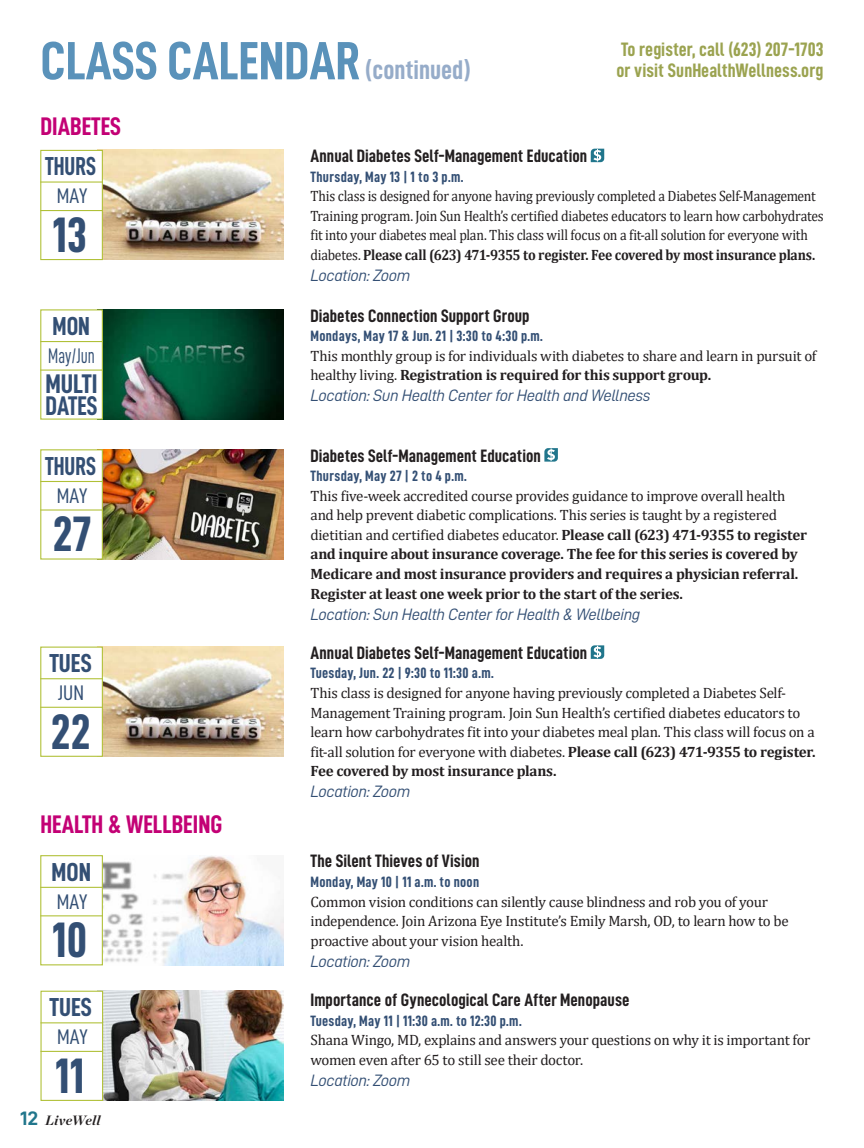
<style>
.page{position:relative;width:864px;height:1148px;background:#fff}
.page>*{position:absolute;margin:0;border:0;box-sizing:border-box;transform-origin:0 0}
.t1{font:54px "D DIN Condensed Bold";color:#5a92ba}
.SH_Healthy_U_Copy{font:49.95px "D DIN Condensed Bold";color:#334f74}
.SH_Healthy_U_Copy-2{font:27px/22.5px "D DIN Condensed Bold";color:#334f74}
.SH_Healthy_U_Copy-3{font:26.1px "D DIN Condensed Bold";color:#334f74}
.SH_Healthy_U_Copy-4{font:26.1px "D DIN Condensed Bold";color:#334f74;scale:.9 1}
.SH_Healthy_U_Copy-5{font:26.1px "D DIN Condensed Bold";color:#334f74;scale:.95 1}
.SH_Healthy_U_Copy-6{font:25.5px "D DIN Condensed Bold";color:#c30175}
.SH_Healthy_U_Copy-7{font:21.15px "D DIN Condensed";color:#334f74}
.SH_Healthy_U_Copy-8{font:21.15px "D DIN Condensed";color:#334f74;scale:.8 1}
.SH_Healthy_U_Copy-9{font:19.5px/21px "D DIN Condensed Bold";color:#9ba350}
.SH_Healthy_U_Copy-10{font:18px "D DIN Condensed Bold";color:#231f20}
.SH_Healthy_U_Copy-11{font:16.5px "D DIN Italic";letter-spacing:-.025em;color:#334f74}
.SH_Healthy_U_Copy-12{font:15px/19.5px "Cambria";letter-spacing:-.02em;color:#231f20}
.SH_Healthy_U_Copy-13{font:700 15px/19.5px "Cambria";letter-spacing:-.02em;color:#231f20}
.SH_Healthy_U_Copy-14{font:15px/19.6px "Cambria";letter-spacing:-.02em;color:#231f20;scale:.91 1}
.SH_Healthy_U_Copy-15{font:15px "D DIN Condensed Bold";letter-spacing:.02em;color:#334f74}
.t2{font:italic 700 13.5px "Chronicle Display";letter-spacing:.02em;color:#231f20}
.s1{font-size:27px;color:#96acc9}
.s2{font-family:"D DIN Exp Bold";font-weight:400;font-style:normal;font-size:19.5px;color:#21768c}
.s3{font-weight:700}
.s4{font-weight:400}
</style>
<div class="page">
<svg style="left:591px;top:149px;width:13px;height:13px"></svg>
<svg style="left:544px;top:448px;width:14px;height:13px"></svg>
<svg style="left:591px;top:645px;width:13px;height:14px"></svg>
<img style="left:103px;top:150px;width:181px;height:110px">
<div style="left:40px;top:150px;width:63px;height:110px;background:#fff;border:1px solid #b0c036"></div>
<hr style="left:40px;top:181px;width:63px;height:2px;background:#b0c036">
<hr style="left:40px;top:210px;width:63px;height:1px;background:#b0c036">
<img style="left:103px;top:309px;width:181px;height:110px">
<div style="left:40px;top:309px;width:63px;height:110px;background:#fff;border:1px solid #b0c036"></div>
<hr style="left:40px;top:341px;width:63px;height:1px;background:#b0c036">
<hr style="left:40px;top:369px;width:63px;height:1px;background:#b0c036">
<img style="left:103px;top:449px;width:181px;height:110px">
<div style="left:40px;top:449px;width:63px;height:110px;background:#fff;border:1px solid #b0c036"></div>
<hr style="left:40px;top:481px;width:63px;height:1px;background:#b0c036">
<hr style="left:40px;top:509px;width:63px;height:1px;background:#b0c036">
<img style="left:103px;top:646px;width:181px;height:110px">
<div style="left:40px;top:646px;width:63px;height:110px;background:#fff;border:1px solid #b0c036"></div>
<hr style="left:40px;top:678px;width:63px;height:1px;background:#b0c036">
<hr style="left:40px;top:706px;width:63px;height:2px;background:#b0c036">
<img style="left:103px;top:855px;width:181px;height:110px">
<div style="left:40px;top:855px;width:63px;height:110px;background:#fff;border:1px solid #b0c036"></div>
<hr style="left:40px;top:886px;width:63px;height:2px;background:#b0c036">
<hr style="left:40px;top:915px;width:63px;height:1px;background:#b0c036">
<img style="left:103px;top:990px;width:181px;height:110px">
<div style="left:41px;top:990px;width:62px;height:110px;background:#fff;border:1px solid #b0c036"></div>
<hr style="left:40px;top:1022px;width:63px;height:1px;background:#b0c036">
<hr style="left:40px;top:1050px;width:63px;height:1px;background:#b0c036">
<p class="t1" style="left:40px;top:31px;width:432px">CLASS CALENDAR <span class="s1">(continued)</span></p>
<p class="SH_Healthy_U_Copy-9" style="left:617px;top:38px;width:208px">To register, call (623) 207-1703 or visit SunHealthWellness.org</p>
<p class="SH_Healthy_U_Copy-6" style="left:40px;top:112px;width:82px">DIABETES</p>
<p class="SH_Healthy_U_Copy-4" style="left:45px;top:152px;width:58px">THURS</p>
<p class="SH_Healthy_U_Copy-7" style="left:57px;top:184px;width:32px">MAY</p>
<p class="SH_Healthy_U_Copy" style="left:52px;top:207px;width:36px">13</p>
<p class="SH_Healthy_U_Copy-5" style="left:53px;top:311px;width:41px">MON</p>
<p class="SH_Healthy_U_Copy-8" style="left:48px;top:344px;width:60px">May/Jun</p>
<p class="SH_Healthy_U_Copy-2" style="left:45px;top:372px;width:54px">MULTI<br>DATES</p>
<p class="SH_Healthy_U_Copy-4" style="left:45px;top:451px;width:58px">THURS</p>
<p class="SH_Healthy_U_Copy-7" style="left:57px;top:484px;width:32px">MAY</p>
<p class="SH_Healthy_U_Copy" style="left:53px;top:506px;width:40px">27</p>
<p class="SH_Healthy_U_Copy-3" style="left:49px;top:649px;width:44px">TUES</p>
<p class="SH_Healthy_U_Copy-7" style="left:58px;top:681px;width:28px">JUN</p>
<p class="SH_Healthy_U_Copy" style="left:51px;top:704px;width:41px">22</p>
<p class="SH_Healthy_U_Copy-6" style="left:40px;top:810px;width:183px">HEALTH &amp; WELLBEING</p>
<p class="SH_Healthy_U_Copy-3" style="left:52px;top:857px;width:41px">MON</p>
<p class="SH_Healthy_U_Copy-7" style="left:57px;top:889px;width:32px">MAY</p>
<p class="SH_Healthy_U_Copy" style="left:52px;top:912px;width:37px">10</p>
<p class="SH_Healthy_U_Copy-3" style="left:50px;top:992px;width:44px">TUES</p>
<p class="SH_Healthy_U_Copy-7" style="left:57px;top:1025px;width:32px">MAY</p>
<p class="SH_Healthy_U_Copy" style="left:55px;top:1048px;width:31px">11</p>
<p class="t2" style="left:20px;top:1108px;width:82px"><span class="s2">12</span> LiveWell</p>
<p class="SH_Healthy_U_Copy-10" style="left:310px;top:146px;width:278px">Annual Diabetes Self-Management Education</p>
<p class="SH_Healthy_U_Copy-15" style="left:310px;top:168px;width:154px">Thursday, May 13 | 1 to 3 p.m.</p>
<p class="SH_Healthy_U_Copy-14" style="left:310px;top:186px;width:566px">This class is designed for anyone having previously completed a Diabetes Self-Management Training program. Join Sun Health’s certified diabetes educators to learn how carbohydrates fit into your diabetes meal plan. This class will focus on a fit-all solution for everyone with diabetes. <span class="s3">Please call (623) 471-9355 to register. Fee covered by most insurance plans.</span></p>
<p class="SH_Healthy_U_Copy-11" style="left:310px;top:266px;width:102px">Location: Zoom</p>
<p class="SH_Healthy_U_Copy-10" style="left:310px;top:305px;width:221px">Diabetes Connection Support Group</p>
<p class="SH_Healthy_U_Copy-15" style="left:310px;top:328px;width:234px">Mondays, May 17 &amp; Jun. 21 | 3:30 to 4:30 p.m.</p>
<p class="SH_Healthy_U_Copy-12" style="left:310px;top:346px;width:507px">This monthly group is for individuals with diabetes to share and learn in pursuit of healthy living. <span class="s3">Registration is required for this support group.</span></p>
<p class="SH_Healthy_U_Copy-11" style="left:310px;top:387px;width:342px">Location: Sun Health Center for Health and Wellness</p>
<p class="SH_Healthy_U_Copy-10" style="left:310px;top:445px;width:232px">Diabetes Self-Management Education</p>
<p class="SH_Healthy_U_Copy-15" style="left:310px;top:468px;width:158px">Thursday, May 27 | 2 to 4 p.m.</p>
<p class="SH_Healthy_U_Copy-13" style="left:310px;top:485px;width:498px"><span class="s4">This five-week accredited course provides guidance to improve overall health and help prevent diabetic complications. This series is taught by a registered dietitian and certified diabetes educator.</span> Please call (623) 471-9355 to register and inquire about insurance coverage. The fee for this series is covered by Medicare and most insurance providers and requires a physician referral.<br>Register at least one week prior to the start of the series.</p>
<p class="SH_Healthy_U_Copy-11" style="left:310px;top:605px;width:331px">Location: Sun Health Center for Health &amp; Wellbeing</p>
<p class="SH_Healthy_U_Copy-10" style="left:310px;top:642px;width:278px">Annual Diabetes Self-Management Education</p>
<p class="SH_Healthy_U_Copy-15" style="left:310px;top:665px;width:185px">Tuesday, Jun. 22 | 9:30 to 11:30 a.m.</p>
<p class="SH_Healthy_U_Copy-12" style="left:310px;top:683px;width:507px">This class is designed for anyone having previously completed a Diabetes Self-Management Training program. Join Sun Health’s certified diabetes educators to learn how carbohydrates fit into your diabetes meal plan. This class will focus on a fit-all solution for everyone with diabetes. <span class="s3">Please call (623) 471-9355 to register.<br>Fee covered by most insurance plans.</span></p>
<p class="SH_Healthy_U_Copy-11" style="left:310px;top:782px;width:102px">Location: Zoom</p>
<p class="SH_Healthy_U_Copy-10" style="left:310px;top:851px;width:171px">The Silent Thieves of Vision</p>
<p class="SH_Healthy_U_Copy-15" style="left:310px;top:873px;width:170px">Monday, May 10 | 11 a.m. to noon</p>
<p class="SH_Healthy_U_Copy-12" style="left:310px;top:891px;width:480px">Common vision conditions can silently cause blindness and rob you of your independence. Join Arizona Eye Institute’s Emily Marsh, OD, to learn how to be proactive about your vision health.</p>
<p class="SH_Healthy_U_Copy-11" style="left:310px;top:952px;width:102px">Location: Zoom</p>
<p class="SH_Healthy_U_Copy-10" style="left:310px;top:989px;width:321px">Importance of Gynecological Care After Menopause</p>
<p class="SH_Healthy_U_Copy-15" style="left:310px;top:1012px;width:213px">Tuesday, May 11 | 11:30 a.m. to 12:30 p.m.</p>
<p class="SH_Healthy_U_Copy-12" style="left:310px;top:1030px;width:501px">Shana Wingo, MD, explains and answers your questions on why it is important for women even after 65 to still see their doctor.</p>
<p class="SH_Healthy_U_Copy-11" style="left:310px;top:1071px;width:102px">Location: Zoom</p>
</div>
